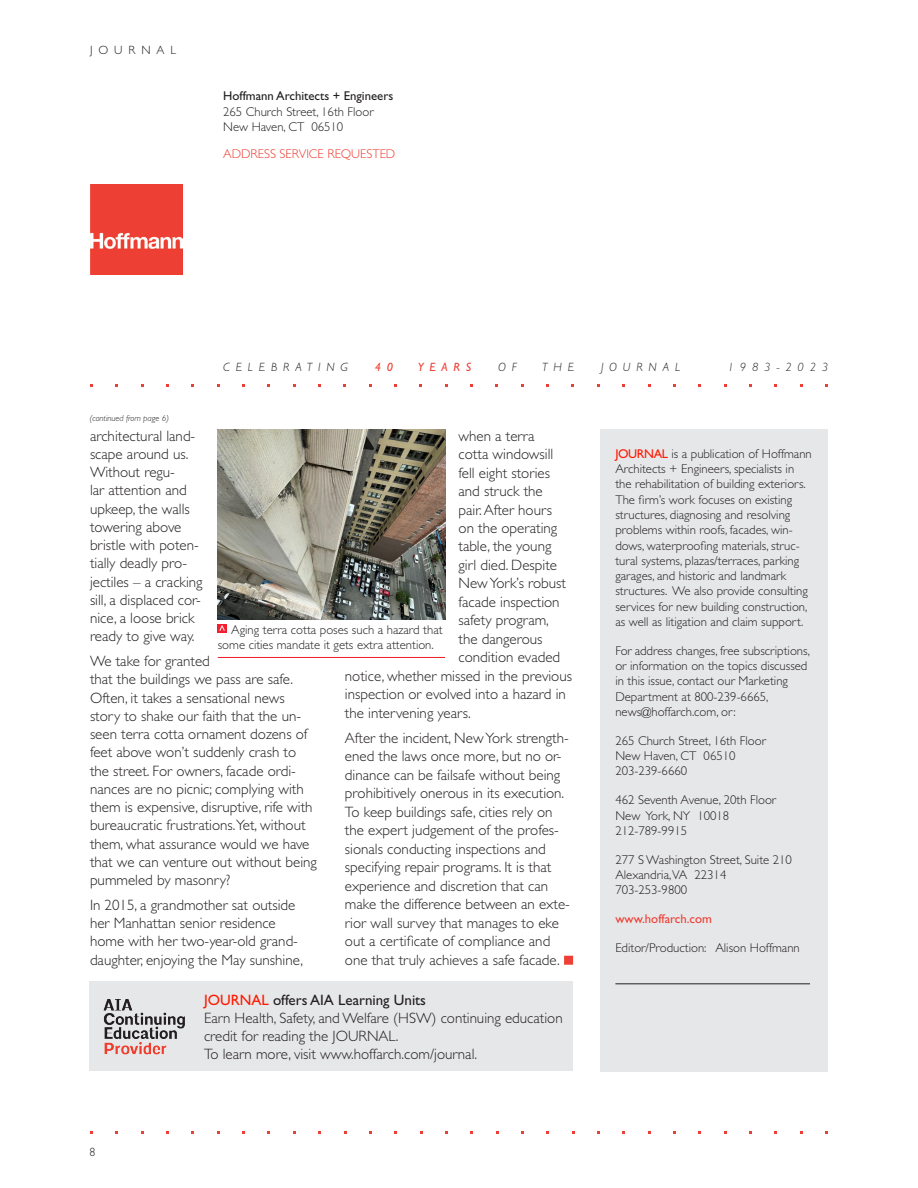
<style>
.page{position:relative;width:918px;height:1188px;background:#fff}
.page>*{position:absolute;margin:0;border:0;box-sizing:border-box;transform-origin:0 0}
.t1{font:300 15px/18.3px "Gill Sans";color:#231f20}
.t2{font:15px "Gill Sans";color:#231f20}
.captions{font:300 12.75px/15.3px "Gill Sans";color:#231f20}
.captions-2{font:12.75px "Gill Sans";color:#231f20}
.captions-3{font:300 12.75px "Gill Sans";color:#ee3f34}
.captions-4{font:12.75px "Gill Sans";color:#ee3f34}
.t3{font:italic 300 12px "Gill Sans";letter-spacing:.49em;color:#231f20}
.subhead{font:300 12px "Gill Sans";letter-spacing:.495em;color:#231f20}
.t4{font:italic 12px "Gill Sans";letter-spacing:.49em;color:#ee3f34}
.bullets{font:italic 300 8.7px "Gill Sans";color:#231f20}
.s1{color:#ff1901}
.s2{font-weight:400;color:#ff1901}
</style>
<div class="page">
<div style="left:90px;top:981px;width:483px;height:90px;background:#e6e7e9"></div>
<div style="left:600px;top:429px;width:228px;height:643px;background:#e6e7e9"></div>
<hr style="left:615px;top:984px;width:195px;height:1px;background:#231f20">
<img style="left:103px;top:999px;width:81px;height:55px">
<img style="left:90px;top:185px;width:93px;height:89px">
<img style="left:218px;top:429px;width:227px;height:190px">
<svg style="left:218px;top:624px;width:9px;height:9px"></svg>
<div style="left:564px;top:956px;width:9px;height:9px;background:#ee3f34;border:2px solid #ee3f34"></div>
<hr style="left:218px;top:657px;width:227px;height:1px;background:#ee1d23">
<p class="subhead" style="left:90px;top:44px;width:88px">JOURNAL</p>
<p class="captions-2" style="left:223px;top:89px;width:172px">Hoffmann Architects + Engineers</p>
<p class="captions" style="left:223px;top:104px;width:152px">265 Church Street, 16th Floor</p>
<p class="captions" style="left:223px;top:119px;width:122px">New Haven, CT 06510</p>
<p class="captions-3" style="left:223px;top:147px;width:174px">ADDRESS SERVICE REQUESTED</p>
<p class="bullets" style="left:90px;top:413px;width:81px">(continued from page 6)</p>
<p class="t3" style="left:223px;top:360px;width:126px">CELEBRATING</p>
<p class="t4" style="left:375px;top:360px;width:20px">4 0</p>
<p class="t4" style="left:418px;top:360px;width:55px">YEARS</p>
<p class="t3" style="left:498px;top:360px;width:20px">O F</p>
<p class="t3" style="left:542px;top:360px;width:33px">THE</p>
<p class="t3" style="left:601px;top:360px;width:81px">JOURNAL</p>
<p class="t3" style="left:728px;top:360px;width:102px">1983-2023</p>
<p class="t1" style="left:90px;top:427px;width:114px">architectural land&shy;scape around us.<br>Without regu-<br>lar attention and upkeep, the walls towering above bristle with poten&shy;tially deadly pro&shy;jectiles – a cracking sill, a displaced cor&shy;nice, a loose brick ready to give way.</p>
<p class="t1" style="left:90px;top:652px;width:228px">We take for granted<br>that the buildings we pass are safe.<br>Often, it takes a sensational news story to shake our faith that the un&shy;seen terra cotta ornament dozens of feet above won’t suddenly crash to the street. For owners, facade ordi&shy;nances are no picnic; complying with them is expensive, disruptive, rife with bureaucratic frustrations.Yet, without them, what assurance would we have that we can venture out without being pummeled by masonry?</p>
<p class="t1" style="left:90px;top:896px;width:215px">In 2015, a grandmother sat outside her Manhattan senior residence home with her two-year-old grand&shy;daughter, enjoying the May sunshine,</p>
<p class="t1" style="left:459px;top:427px;width:78px">when a terra</p>
<p class="t1" style="left:459px;top:445px;width:96px">cotta windowsill</p>
<p class="t1" style="left:459px;top:464px;width:93px">fell eight stories</p>
<p class="t1" style="left:459px;top:482px;width:86px">and struck the</p>
<p class="t1" style="left:459px;top:501px;width:95px">pair. After hours</p>
<p class="t1" style="left:459px;top:519px;width:100px">on the operating</p>
<p class="t1" style="left:459px;top:537px;width:94px">table, the young</p>
<p class="t1" style="left:459px;top:556px;width:100px">girl died. Despite</p>
<p class="t1" style="left:459px;top:574px;width:109px">New York’s robust</p>
<p class="t1" style="left:459px;top:593px;width:103px">facade inspection</p>
<p class="t1" style="left:459px;top:611px;width:92px">safety program,</p>
<p class="t1" style="left:459px;top:630px;width:86px">the dangerous</p>
<p class="t1" style="left:459px;top:648px;width:103px">condition evaded</p>
<p class="t1" style="left:345px;top:667px;width:229px">notice, whether missed in the previous</p>
<p class="t1" style="left:345px;top:685px;width:223px">inspection or evolved into a hazard in</p>
<p class="t1" style="left:345px;top:704px;width:127px">the intervening years.</p>
<p class="t1" style="left:345px;top:729px;width:226px">After the incident, New York strength&shy;ened the laws once more, but no or&shy;dinance can be failsafe without being prohibitively onerous in its execution.<br>To keep buildings safe, cities rely on the expert judgement of the profes&shy;sionals conducting inspections and specifying repair programs. It is that experience and discretion that can make the difference between an exte&shy;rior wall survey that manages to eke out a certificate of compliance and one that truly achieves a safe facade.</p>
<p class="captions" style="left:218px;top:622px;width:226px;text-indent:14px">Aging terra cotta poses such a hazard that some cities mandate it gets extra attention.</p>
<p class="subhead" style="left:89px;top:1145px;width:7px">8</p>
<p class="t2" style="left:204px;top:991px;width:224px"><span class="s1">JOURNAL</span> offers AIA Learning Units</p>
<p class="t1" style="left:204px;top:1009px;width:360px">Earn Health, Safety, and Welfare (HSW) continuing education credit for reading the JOURNAL.<br>To learn more, visit www.hoffarch.com/journal.</p>
<p class="captions" style="left:615px;top:446px;width:198px"><span class="s2">JOURNAL</span> is a publication of Hoffmann Architects + Engineers, specialists in the rehabilitation of building exteriors.<br>The firm’s work focuses on existing structures, diagnosing and resolving problems within roofs, facades, win&shy;dows, waterproofing materials, struc&shy;tural systems, plazas/terraces, parking garages, and historic and landmark structures. We also provide consulting services for new building construction, as well as litigation and claim support.</p>
<p class="captions" style="left:615px;top:643px;width:196px">For address changes, free subscriptions, or information on the topics discussed in this issue, contact our Marketing Department at 800-239-6665,</p>
<p class="captions" style="left:615px;top:704px;width:122px">news@hoffarch.com, or:</p>
<p class="captions" style="left:615px;top:733px;width:152px">265 Church Street, 16th Floor</p>
<p class="captions" style="left:615px;top:748px;width:122px">New Haven, CT 06510</p>
<p class="captions" style="left:615px;top:764px;width:73px">203-239-6660</p>
<p class="captions" style="left:615px;top:793px;width:162px">462 Seventh Avenue, 20th Floor</p>
<p class="captions" style="left:615px;top:808px;width:115px">New York, NY 10018</p>
<p class="captions" style="left:615px;top:823px;width:73px">212-789-9915</p>
<p class="captions" style="left:615px;top:852px;width:178px">277 S Washington Street, Suite 210</p>
<p class="captions" style="left:615px;top:867px;width:112px">Alexandria,VA 22314</p>
<p class="captions" style="left:615px;top:883px;width:73px">703-253-9800</p>
<p class="captions-4" style="left:615px;top:911px;width:98px">www.hoffarch.com</p>
<p class="captions" style="left:615px;top:940px;width:186px">Editor/Production: Alison Hoffmann</p>
</div>
